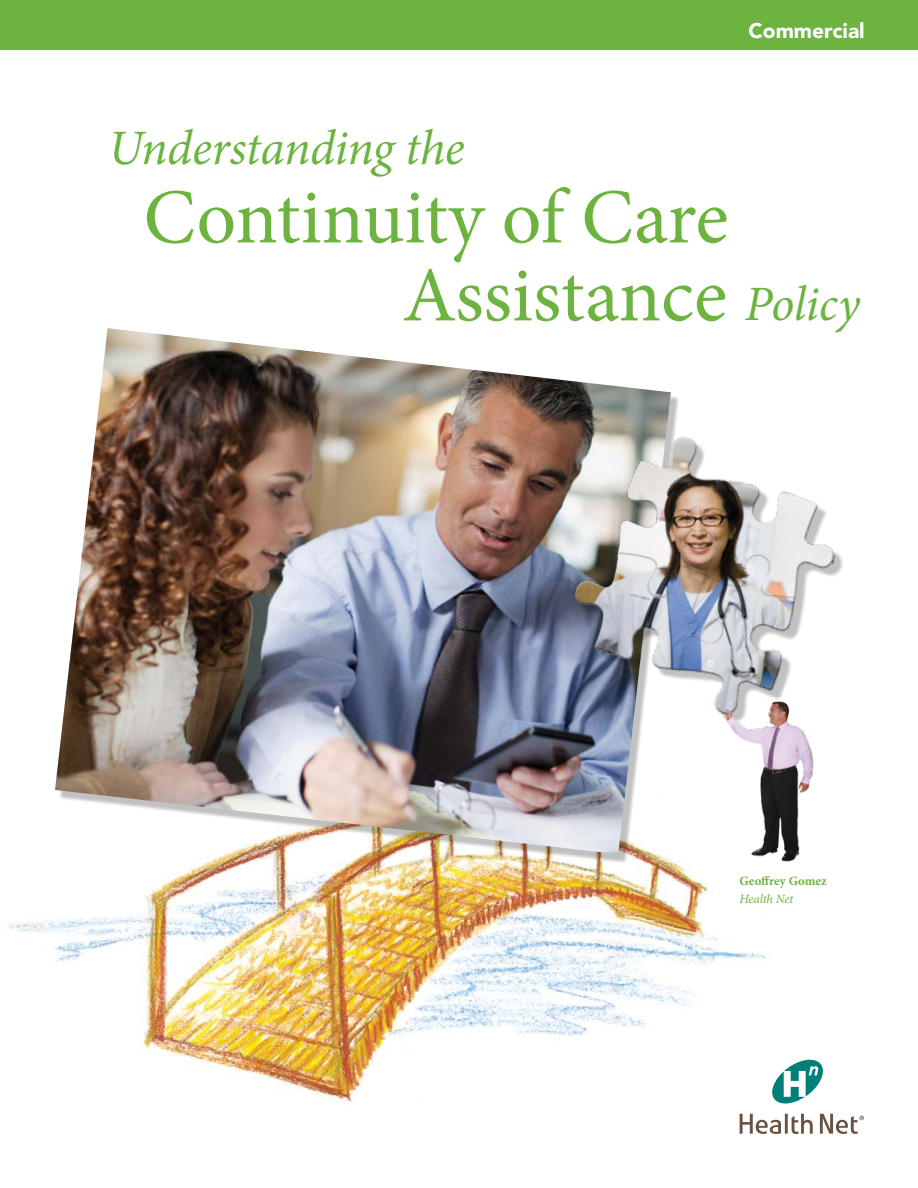
<style>
.page{position:relative;width:918px;height:1188px;background:#fff}
.page>*{position:absolute;margin:0;border:0;box-sizing:border-box;transform-origin:0 0}
.t1{font:78px/78px "Minion Pro";letter-spacing:-.005em;color:#6cb33f}
.t2{font:italic 49.5px "Minion Pro";letter-spacing:-.01em;color:#6cb33f}
.t3{font:900 21px "Avenir LT Std";color:#fff}
.t4{font:700 12.75px "Minion Pro";letter-spacing:.005em;color:#6cb33f}
.t5{font:italic 12.75px "Minion Pro";letter-spacing:-.01em;color:#6cb33f}
.s1{font-style:italic;font-size:49.5px}
</style>
<div class="page">
<img style="left:8px;top:863px;width:782px;height:241px">
<svg style="left:740px;top:1114px;width:73px;height:20px"></svg>
<svg style="left:820px;top:1114px;width:44px;height:20px"></svg>
<svg style="left:772px;top:1060px;width:51px;height:43px"></svg>
<div style="left:0;top:0;width:918px;height:50px;background:#6cb33f"></div>
<div style="left:58px;top:331px;width:622px;height:532px;background:#000;opacity:.25"></div>
<img style="left:55px;top:328px;width:616px;height:526px">
<img style="left:556px;top:421px;width:287px;height:310px">
<img style="left:719px;top:697px;width:99px;height:167px">
<p class="t3" style="left:748px;top:18px;width:118px">Commercial</p>
<p class="t2" style="left:108px;top:115px;width:358px">Understanding the</p>
<p class="t1" style="left:402px;top:179px;width:459px;text-indent:-259px">Continuity of Care<br>Assistance <span class="s1">Policy</span></p>
<p class="t4" style="left:740px;top:872px;width:89px">Geoffrey Gomez</p>
<p class="t5" style="left:740px;top:890px;width:55px">Health Net</p>
</div>
